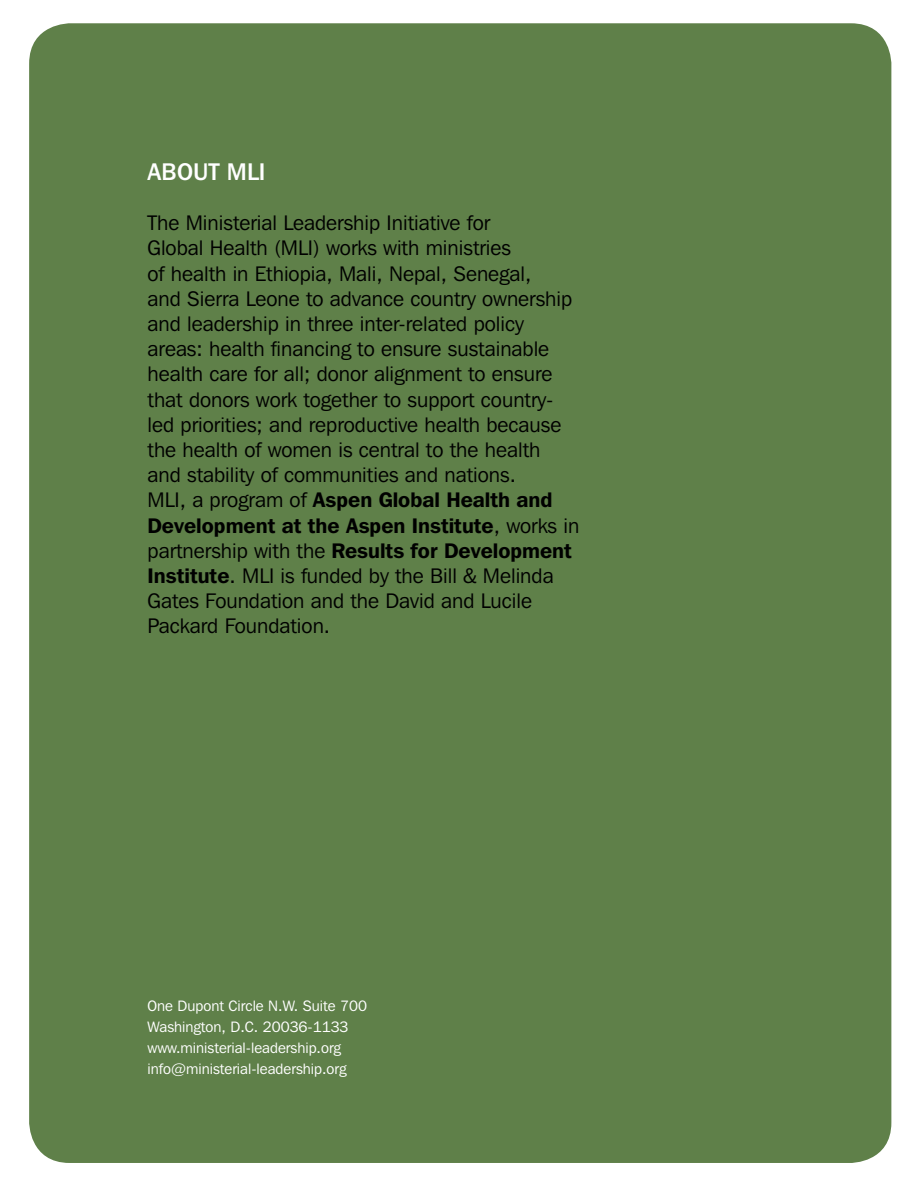
<style>
.page{position:relative;width:918px;height:1188px;background:#fff}
.page>*{position:absolute;margin:0;border:0;box-sizing:border-box;transform-origin:0 0}
.t1{font:500 24px "Franklin Gothic IT Cby BT";color:#fff}
.t2{font:21px/25.2px "Franklin Gothic IT Cby BT";color:#000}
.t3{font:15px/21px "Franklin Gothic IT Cby BT";color:#fff}
.s1{font-weight:600}
</style>
<div class="page">
<div style="left:29px;top:23px;width:862px;height:1140px;background:#5f8049;border-radius:40px"></div>
<p class="t1" style="left:148px;top:156px;width:119px">About MLI</p>
<p class="t2" style="left:148px;top:210px;width:433px">The Ministerial Leadership Initiative for<br>Global Health (MLI) works with ministries<br>of health in Ethiopia, Mali, Nepal, Senegal,<br>and Sierra Leone to advance country ownership and leadership in three inter-related policy areas: health financing to ensure sustainable health care for all; donor alignment to ensure that donors work together to support country&shy;led priorities; and reproductive health because the health of women is central to the health<br>and stability of communities and nations.<br>MLI, a program of <span class="s1">Aspen Global Health and Development at the Aspen Institute</span>, works in partnership with the <span class="s1">Results for Development Institute</span>. MLI is funded by the Bill &amp; Melinda Gates Foundation and the David and Lucile Packard Foundation.</p>
<p class="t3" style="left:148px;top:995px;width:221px">One Dupont Circle N.W. Suite 700<br>Washington, D.C. 20036-1133 www.ministerial-leadership.org info@ministerial-leadership.org</p>
</div>
